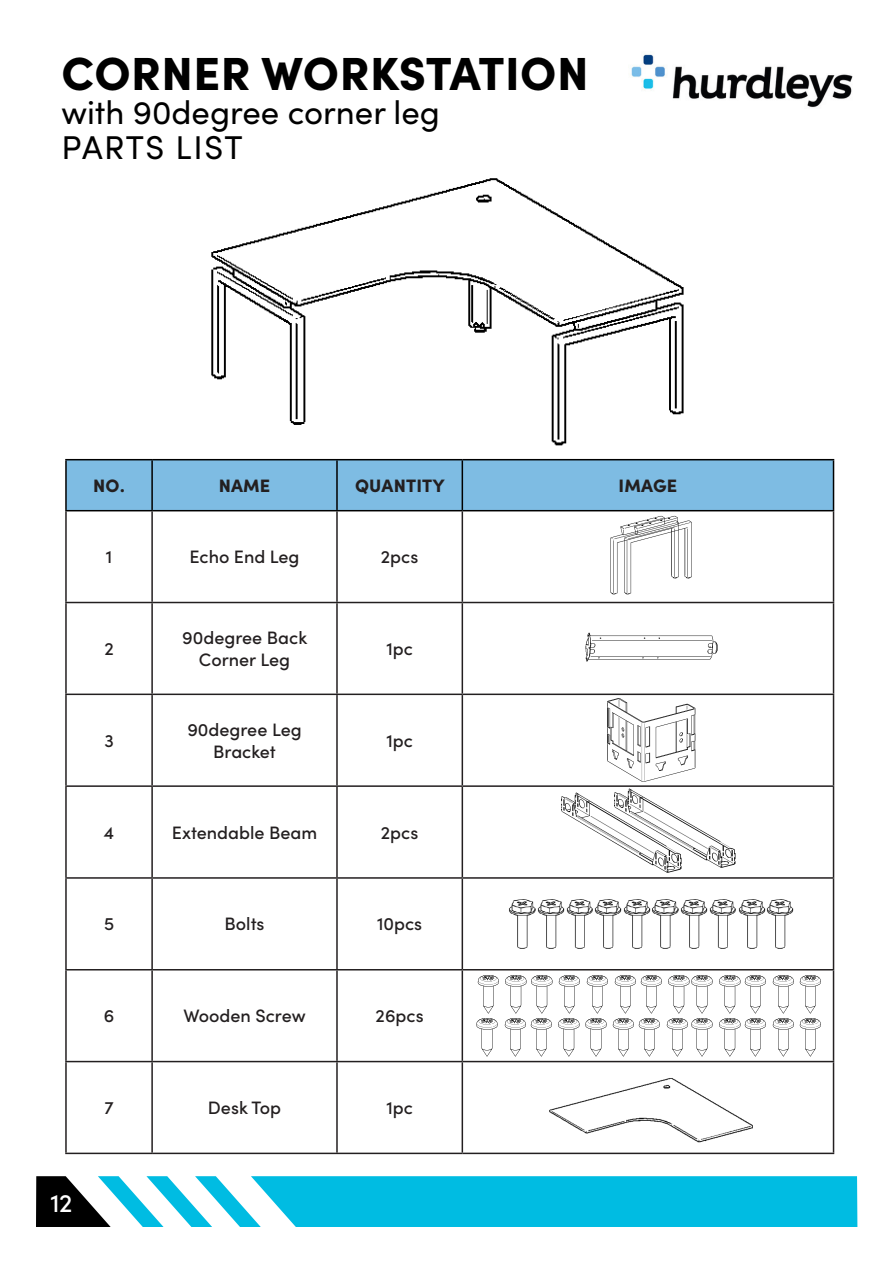
<style>
.page{position:relative;width:893px;height:1263px;background:#fff}
.page>*{position:absolute;margin:0;border:0;box-sizing:border-box;transform-origin:0 0}
.t1{font:900 46.5px "Sofia Pro";letter-spacing:.01em;color:#000}
.t2{font:33px "Sofia Pro";color:#000}
.t3{font:33px "Sofia Pro";letter-spacing:.045em;color:#000}
.t4{font:500 25.5px "Sofia Pro";color:#fff}
.t5{font:500 18px/21.6px "Sofia Pro";color:#231f20;text-align:center}
.t6{font:900 18px "Sofia Pro";letter-spacing:.01em;color:#231f20}
</style>
<div class="page">
<img style="left:631px;top:53px;width:222px;height:55px">
<svg style="left:36px;top:1176px;width:821px;height:51px;background:#27bad8"></svg>
<img style="left:561px;top:793px;width:118px;height:80px">
<img style="left:615px;top:789px;width:121px;height:81px">
<div style="left:67px;top:460px;width:766px;height:50px;background:#7ebce3"></div>
<hr style="left:65px;top:511px;width:2px;height:91px;background:#231f20">
<hr style="left:151px;top:511px;width:2px;height:91px;background:#231f20">
<hr style="left:336px;top:511px;width:2px;height:91px;background:#231f20">
<hr style="left:462px;top:511px;width:1px;height:91px;background:#231f20">
<hr style="left:833px;top:511px;width:1px;height:91px;background:#231f20">
<hr style="left:65px;top:602px;width:87px;height:1px;background:#231f20">
<hr style="left:65px;top:603px;width:2px;height:90px;background:#231f20">
<hr style="left:152px;top:602px;width:185px;height:1px;background:#231f20">
<hr style="left:151px;top:603px;width:2px;height:90px;background:#231f20">
<hr style="left:337px;top:602px;width:125px;height:1px;background:#231f20">
<hr style="left:336px;top:603px;width:2px;height:90px;background:#231f20">
<hr style="left:462px;top:602px;width:372px;height:1px;background:#231f20">
<hr style="left:462px;top:603px;width:1px;height:90px;background:#231f20">
<hr style="left:833px;top:603px;width:1px;height:90px;background:#231f20">
<hr style="left:65px;top:693px;width:87px;height:2px;background:#231f20">
<hr style="left:65px;top:695px;width:2px;height:90px;background:#231f20">
<hr style="left:152px;top:693px;width:185px;height:2px;background:#231f20">
<hr style="left:151px;top:695px;width:2px;height:90px;background:#231f20">
<hr style="left:337px;top:693px;width:125px;height:2px;background:#231f20">
<hr style="left:336px;top:695px;width:2px;height:90px;background:#231f20">
<hr style="left:462px;top:693px;width:372px;height:2px;background:#231f20">
<hr style="left:462px;top:695px;width:1px;height:90px;background:#231f20">
<hr style="left:833px;top:695px;width:1px;height:90px;background:#231f20">
<hr style="left:65px;top:785px;width:87px;height:2px;background:#231f20">
<hr style="left:65px;top:787px;width:2px;height:90px;background:#231f20">
<hr style="left:151px;top:787px;width:2px;height:90px;background:#231f20">
<hr style="left:337px;top:785px;width:125px;height:2px;background:#231f20">
<hr style="left:336px;top:787px;width:2px;height:90px;background:#231f20">
<hr style="left:462px;top:785px;width:372px;height:2px;background:#231f20">
<hr style="left:462px;top:787px;width:1px;height:90px;background:#231f20">
<hr style="left:833px;top:787px;width:1px;height:90px;background:#231f20">
<hr style="left:462px;top:460px;width:1px;height:50px;background:#000">
<hr style="left:65px;top:459px;width:87px;height:1px;background:#000">
<hr style="left:65px;top:460px;width:2px;height:50px;background:#000">
<hr style="left:152px;top:459px;width:185px;height:1px;background:#000">
<hr style="left:151px;top:460px;width:2px;height:50px;background:#000">
<hr style="left:65px;top:510px;width:87px;height:1px;background:#000">
<hr style="left:152px;top:510px;width:185px;height:1px;background:#000">
<hr style="left:337px;top:459px;width:125px;height:1px;background:#000">
<hr style="left:462px;top:459px;width:372px;height:1px;background:#000">
<hr style="left:833px;top:460px;width:1px;height:50px;background:#000">
<hr style="left:337px;top:510px;width:125px;height:1px;background:#000">
<hr style="left:462px;top:510px;width:372px;height:1px;background:#000">
<hr style="left:336px;top:460px;width:2px;height:50px;background:#000">
<hr style="left:65px;top:879px;width:2px;height:90px;background:#231f20">
<hr style="left:65px;top:970px;width:2px;height:91px;background:#231f20">
<hr style="left:65px;top:1062px;width:2px;height:90px;background:#231f20">
<hr style="left:65px;top:877px;width:87px;height:2px;background:#231f20">
<hr style="left:152px;top:785px;width:185px;height:2px;background:#231f20">
<hr style="left:152px;top:877px;width:185px;height:2px;background:#231f20">
<hr style="left:337px;top:877px;width:125px;height:2px;background:#231f20">
<hr style="left:462px;top:877px;width:372px;height:2px;background:#231f20">
<hr style="left:151px;top:879px;width:2px;height:90px;background:#231f20">
<hr style="left:151px;top:970px;width:2px;height:91px;background:#231f20">
<hr style="left:151px;top:1062px;width:2px;height:90px;background:#231f20">
<hr style="left:336px;top:879px;width:2px;height:90px;background:#231f20">
<hr style="left:336px;top:970px;width:2px;height:91px;background:#231f20">
<hr style="left:336px;top:1062px;width:2px;height:90px;background:#231f20">
<hr style="left:462px;top:879px;width:1px;height:90px;background:#231f20">
<hr style="left:462px;top:970px;width:1px;height:91px;background:#231f20">
<hr style="left:462px;top:1062px;width:1px;height:90px;background:#231f20">
<hr style="left:833px;top:879px;width:1px;height:90px;background:#231f20">
<hr style="left:833px;top:1062px;width:1px;height:90px;background:#231f20">
<hr style="left:65px;top:969px;width:87px;height:1px;background:#231f20">
<hr style="left:65px;top:1061px;width:87px;height:1px;background:#231f20">
<hr style="left:65px;top:1152px;width:87px;height:2px;background:#231f20">
<hr style="left:152px;top:969px;width:185px;height:1px;background:#231f20">
<hr style="left:152px;top:1061px;width:185px;height:1px;background:#231f20">
<hr style="left:152px;top:1152px;width:185px;height:2px;background:#231f20">
<hr style="left:337px;top:969px;width:125px;height:1px;background:#231f20">
<hr style="left:337px;top:1061px;width:125px;height:1px;background:#231f20">
<hr style="left:337px;top:1152px;width:125px;height:2px;background:#231f20">
<hr style="left:462px;top:1061px;width:372px;height:1px;background:#231f20">
<hr style="left:462px;top:1152px;width:372px;height:2px;background:#231f20">
<img style="left:211px;top:178px;width:473px;height:268px">
<img style="left:595px;top:693px;width:108px;height:96px">
<img style="left:549px;top:1078px;width:204px;height:65px">
<img style="left:474px;top:1024px;width:12px;height:39px">
<img style="left:486px;top:1024px;width:26px;height:39px">
<img style="left:512px;top:1024px;width:28px;height:39px">
<img style="left:540px;top:1024px;width:43px;height:39px">
<img style="left:583px;top:1024px;width:12px;height:39px">
<img style="left:595px;top:1024px;width:26px;height:39px">
<img style="left:621px;top:1024px;width:27px;height:39px">
<img style="left:648px;top:1024px;width:41px;height:39px">
<img style="left:459px;top:967px;width:28px;height:57px">
<img style="left:487px;top:969px;width:26px;height:55px">
<img style="left:513px;top:969px;width:28px;height:55px">
<img style="left:541px;top:969px;width:81px;height:55px">
<img style="left:622px;top:969px;width:28px;height:55px">
<img style="left:650px;top:969px;width:39px;height:55px">
<img style="left:689px;top:1025px;width:12px;height:38px">
<img style="left:701px;top:1025px;width:26px;height:38px">
<img style="left:727px;top:1025px;width:28px;height:38px">
<img style="left:755px;top:1025px;width:27px;height:38px">
<img style="left:689px;top:969px;width:12px;height:56px">
<img style="left:701px;top:969px;width:26px;height:56px">
<img style="left:727px;top:969px;width:28px;height:56px">
<img style="left:755px;top:969px;width:27px;height:56px">
<img style="left:782px;top:967px;width:53px;height:43px">
<img style="left:782px;top:1010px;width:53px;height:57px">
<img style="left:509px;top:899px;width:285px;height:50px">
<img style="left:585px;top:632px;width:133px;height:30px">
<img style="left:589px;top:501px;width:14px;height:103px">
<img style="left:603px;top:501px;width:106px;height:103px">
<p class="t1" style="left:62px;top:37px;width:529px">CORNER WORKSTATION</p>
<p class="t2" style="left:61px;top:88px;width:380px">with 90degree corner leg</p>
<p class="t3" style="left:61px;top:123px;width:183px">PARTS LIST</p>
<p class="t6" style="left:93px;top:471px;width:33px">NO.</p>
<p class="t6" style="left:219px;top:471px;width:53px">NAME</p>
<p class="t6" style="left:355px;top:471px;width:91px">QUANTITY</p>
<p class="t6" style="left:619px;top:471px;width:60px">IMAGE</p>
<p class="t5" style="left:106px;top:545px;width:8px">1</p>
<p class="t5" style="left:190px;top:545px;width:112px">Echo End Leg</p>
<p class="t5" style="left:381px;top:545px;width:39px">2pcs</p>
<p class="t5" style="left:104px;top:637px;width:11px">2</p>
<p class="t5" style="left:182px;top:626px;width:126px">90degree Back</p>
<p class="t5" style="left:199px;top:647px;width:93px">Corner Leg</p>
<p class="t5" style="left:386px;top:637px;width:28px">1pc</p>
<p class="t5" style="left:104px;top:728px;width:11px">3</p>
<p class="t5" style="left:187px;top:718px;width:116px">90degree Leg<br>Bracket</p>
<p class="t5" style="left:386px;top:728px;width:28px">1pc</p>
<p class="t5" style="left:104px;top:820px;width:12px">4</p>
<p class="t5" style="left:172px;top:820px;width:147px">Extendable Beam</p>
<p class="t5" style="left:381px;top:820px;width:39px">2pcs</p>
<p class="t5" style="left:104px;top:912px;width:12px">5</p>
<p class="t5" style="left:225px;top:912px;width:41px">Bolts</p>
<p class="t5" style="left:377px;top:912px;width:47px">10pcs</p>
<p class="t5" style="left:104px;top:1004px;width:12px">6</p>
<p class="t5" style="left:183px;top:1004px;width:124px">Wooden Screw</p>
<p class="t5" style="left:376px;top:1004px;width:50px">26pcs</p>
<h3 class="t4" style="left:51px;top:1184px;width:23px">12</h3>
<p class="t5" style="left:104px;top:1096px;width:11px">7</p>
<p class="t5" style="left:208px;top:1096px;width:75px">Desk Top</p>
<p class="t5" style="left:386px;top:1096px;width:28px">1pc</p>
</div>
